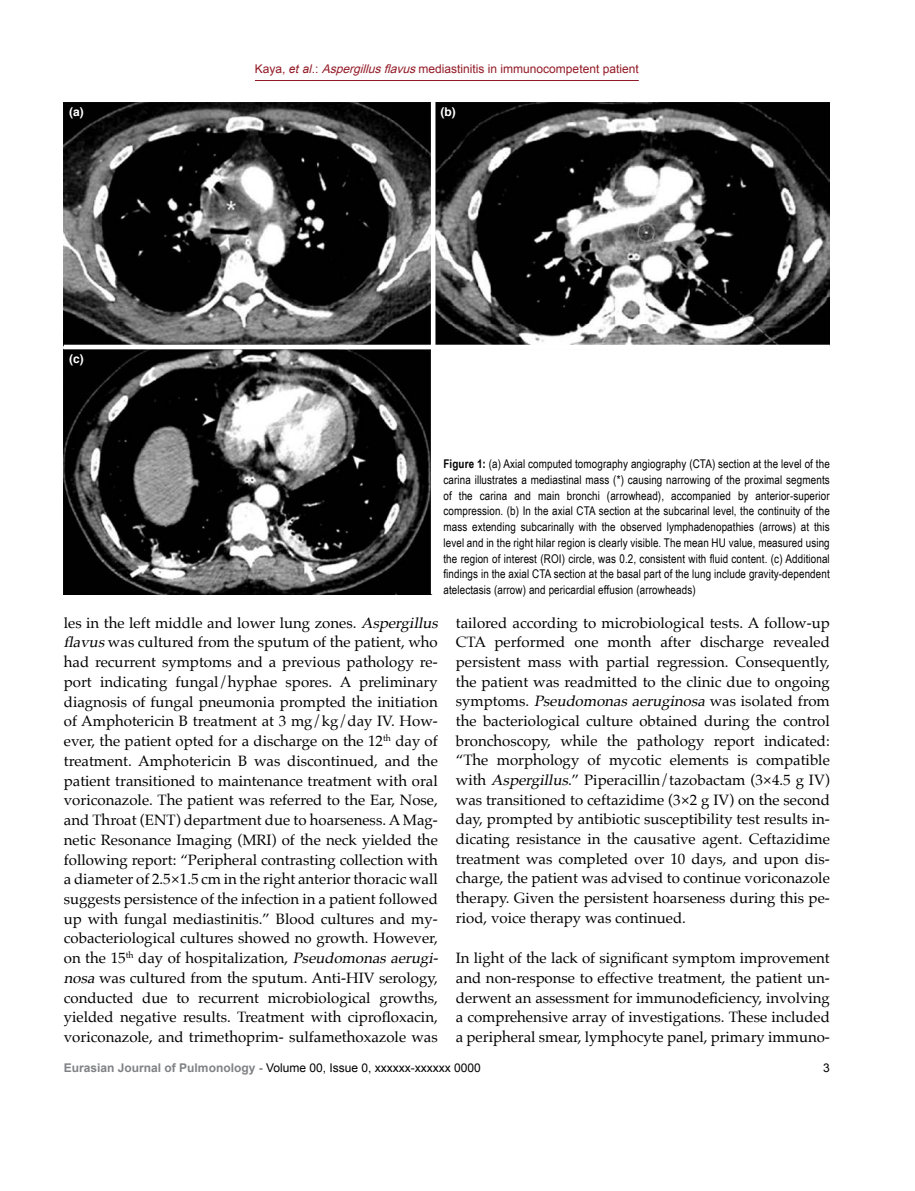
<style>
.page{position:relative;width:915px;height:1191px;background:#fff}
.page>*{position:absolute;margin:0;border:0;box-sizing:border-box;transform-origin:0 0}
.t1{font:15px/19.8px "Palatino";color:#000;text-align:justify}
.t2{font:12px/15.8px "Arial Narrow";letter-spacing:.01em;color:#000;text-align:justify}
.t3{font:12px "Arial";color:#921a26}
.t4{font:12px "Arial";color:#000}
.t5{font:700 12px "Helvetica";color:#fff}
.s1{font-style:italic}
.s2{font-weight:700}
.s3{font-weight:700;color:#808285}
</style>
<div class="page">
<hr style="left:255px;top:80px;width:383px;height:1px;background:#921a26">
<img style="left:64px;top:102px;width:765px;height:492px">
<hr style="left:431px;top:102px;width:4px;height:492px;background:#fff">
<hr style="left:64px;top:345px;width:765px;height:4px;background:#fff">
<p class="t5" style="left:69px;top:102px;width:16px">(a)</p>
<p class="t5" style="left:69px;top:349px;width:16px">(c)</p>
<p class="t3" style="left:255px;top:60px;width:385px">Kaya, <span class="s1">et al</span>.: <span class="s1">Aspergillusflavus</span>mediastinitis in immunocompetent patient</p>
<p class="t5" style="left:440px;top:102px;width:17px">(b)</p>
<p class="t2" style="left:443px;top:455px;width:388px"><span class="s2">Figure 1:</span> (a) Axial computed tomography angiography (CTA) section at the level of the carina illustrates a mediastinal mass (*) causing narrowing of the proximal segments of the carina and main bronchi (arrowhead), accompanied by anterior-superior compression. (b) In the axial CTA section at the subcarinal level, the continuity of the mass extending subcarinally with the observed lymphadenopathies (arrows) at this level and in the right hilar region is clearly visible. The mean HU value, measured using the region of interest (ROI) circle, was 0.2, consistent with fluid content. (c) Additional findings in the axial CTA section at the basal part of the lung include gravity-dependent atelectasis (arrow) and pericardial effusion (arrowheads)</p>
<p class="t1" style="left:64px;top:612px;width:380px;text-align:left">les in the left middle and lower lung zones. <span class="s1">Aspergillus flavus</span>was cultured from the sputum of the patient, who had recurrent symptoms and a previous pathology re&shy;port indicating fungal/hyphae spores. A preliminary diagnosis of fungal pneumonia prompted the initiation of Amphotericin B treatment at 3 mg/kg/day IV. How&shy;ever, the patient opted for a discharge on the 12<sup>th</sup> day of treatment. Amphotericin B was discontinued, and the patient transitioned to maintenance treatment with oral voriconazole. The patient was referred to the Ear, Nose, and Throat (ENT) department due to hoarseness. A Mag&shy;netic Resonance Imaging (MRI) of the neck yielded the following report: “Peripheral contrasting collection with a diameter of 2.5×1.5 cm in the right anterior thoracic wall suggests persistence of the infection in a patient followed up with fungal mediastinitis.” Blood cultures and my&shy;cobacteriological cultures showed no growth. However, on the 15<sup>th</sup> day of hospitalization, <span class="s1">Pseudomonasaerugi&shy;nosa</span>was cultured from the sputum. Anti-HIV serology, conducted due to recurrent microbiological growths, yielded negative results. Treatment with ciprofloxacin, voriconazole, and trimethoprim- sulfamethoxazole was</p>
<p class="t1" style="left:455px;top:612px;width:375px">tailored according to microbiological tests. A follow-up CTA performed one month after discharge revealed persistent mass with partial regression. Consequently, the patient was readmitted to the clinic due to ongoing symptoms. <span class="s1">Pseudomonasaeruginosa</span>was isolated from the bacteriological culture obtained during the control bronchoscopy, while the pathology report indicated: “The morphology of mycotic elements is compatible with <span class="s1">Aspergillus</span>.” Piperacillin/tazobactam (3×4.5 g IV) was transitioned to ceftazidime (3×2 g IV) on the second day, prompted by antibiotic susceptibility test results in&shy;dicating resistance in the causative agent. Ceftazidime treatment was completed over 10 days, and upon dis&shy;charge, the patient was advised to continue voriconazole therapy. Given the persistent hoarseness during this pe&shy;riod, voice therapy was continued.</p>
<p class="t1" style="left:455px;top:948px;width:375px">In light of the lack of significant symptom improvement and non-response to effective treatment, the patient un&shy;derwent an assessment for immunodeficiency, involving a comprehensive array of investigations. These included a peripheral smear, lymphocyte panel, primary immuno-</p>
<p class="t4" style="left:64px;top:1060px;width:418px"><span class="s3">Eurasian Journal of Pulmonology -</span> Volume 00, Issue 0, xxxxxx-xxxxxx 0000</p>
<p class="t4" style="left:822px;top:1060px;width:8px">3</p>
</div>
